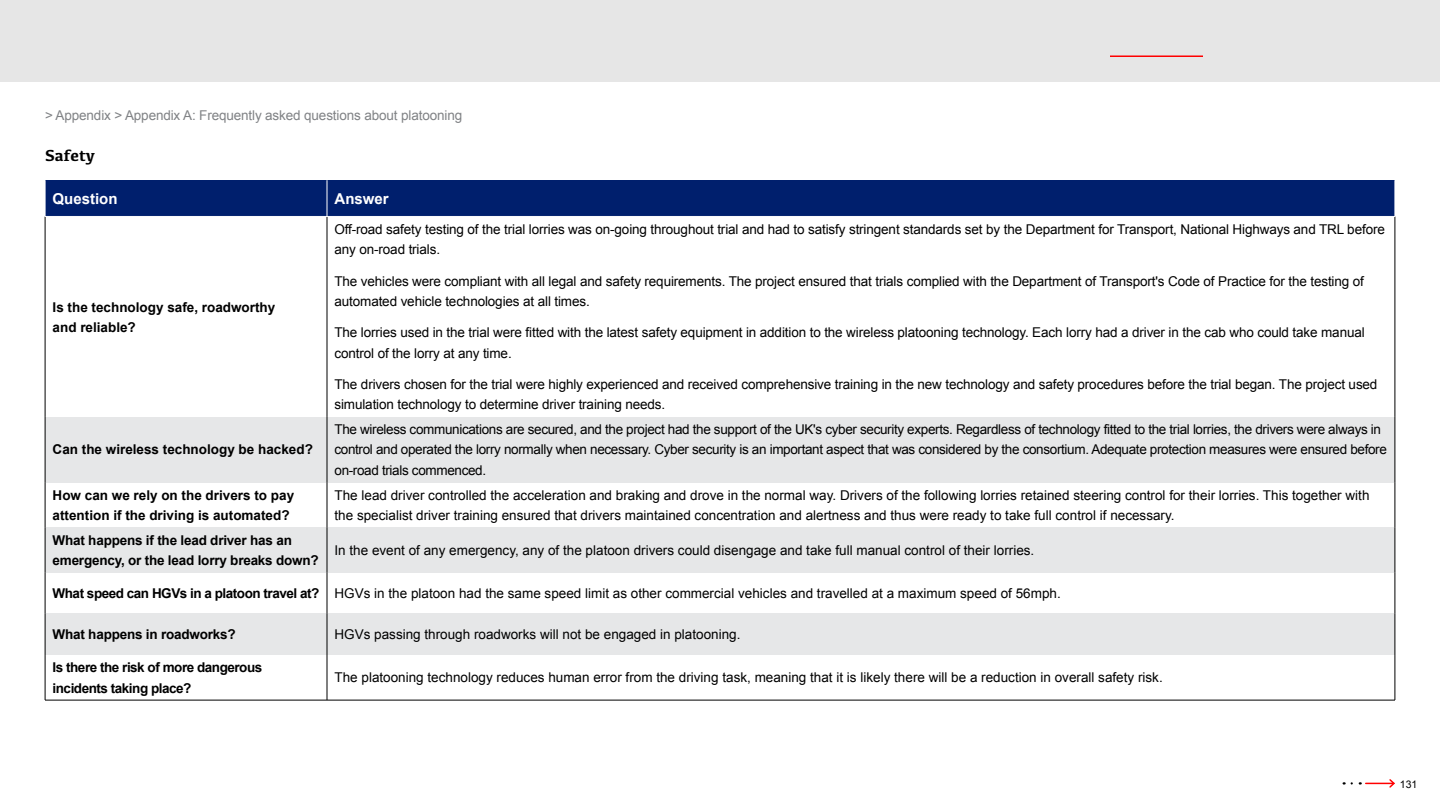
<style>
.page{position:relative;width:1440px;height:810px;background:#fff}
.page>*{position:absolute;margin:0;border:0;box-sizing:border-box;transform-origin:0 0}
.t1{font:700 16.5px "Kefa";color:#000}
.t2{font:700 15px "Arial";color:#fff}
.t3{font:13.5px/20.2px "Arial";letter-spacing:-.01em;color:#000}
.t4{font:700 13.5px/20.2px "Arial";letter-spacing:-.015em;color:#000}
.t5{font:700 13.5px/20.2px "Arial";letter-spacing:-.035em;color:#000}
.t6{font:13.5px "Arial";letter-spacing:-.01em;color:#808285}
.t7{font:10.5px "Arial";color:#000}
</style>
<div class="page">
<div style="left:0;top:0;width:1440px;height:82px;background:#e6e6e6"></div>
<svg style="left:1352px;top:779px;width:43px;height:9px"></svg>
<hr style="left:1110px;top:56px;width:93px;height:1px;background:#f00">
<div style="left:327px;top:417px;width:1068px;height:65px;background:#e6e7e8"></div>
<div style="left:327px;top:527px;width:1068px;height:45px;background:#e6e7e8"></div>
<div style="left:45px;top:180px;width:282px;height:36px;background:#001f6d"></div>
<div style="left:327px;top:180px;width:1068px;height:36px;background:#001f6d"></div>
<div style="left:45px;top:417px;width:282px;height:65px;background:#e6e7e8"></div>
<div style="left:45px;top:527px;width:282px;height:45px;background:#e6e7e8"></div>
<div style="left:45px;top:614px;width:282px;height:41px;background:#e6e7e8"></div>
<div style="left:327px;top:614px;width:1068px;height:41px;background:#e6e7e8"></div>
<hr style="left:45px;top:217px;width:1px;height:200px;background:#000">
<hr style="left:327px;top:217px;width:1px;height:200px;background:#000">
<hr style="left:1395px;top:217px;width:1px;height:200px;background:#000">
<hr style="left:45px;top:417px;width:1px;height:65px;background:#000">
<hr style="left:327px;top:417px;width:1px;height:65px;background:#000">
<hr style="left:1395px;top:417px;width:1px;height:65px;background:#000">
<hr style="left:45px;top:482px;width:1px;height:45px;background:#000">
<hr style="left:327px;top:482px;width:1px;height:45px;background:#000">
<hr style="left:1395px;top:482px;width:1px;height:45px;background:#000">
<hr style="left:45px;top:527px;width:1px;height:45px;background:#000">
<hr style="left:327px;top:527px;width:1px;height:45px;background:#000">
<hr style="left:1395px;top:527px;width:1px;height:45px;background:#000">
<hr style="left:45px;top:572px;width:1px;height:42px;background:#000">
<hr style="left:327px;top:572px;width:1px;height:42px;background:#000">
<hr style="left:1395px;top:572px;width:1px;height:42px;background:#000">
<hr style="left:45px;top:614px;width:1px;height:41px;background:#000">
<hr style="left:327px;top:614px;width:1px;height:41px;background:#000">
<hr style="left:1395px;top:614px;width:1px;height:41px;background:#000">
<hr style="left:45px;top:655px;width:1px;height:45px;background:#000">
<hr style="left:327px;top:655px;width:1px;height:45px;background:#000">
<hr style="left:1395px;top:655px;width:1px;height:45px;background:#000">
<hr style="left:45px;top:180px;width:1px;height:36px;background:#fff">
<hr style="left:327px;top:180px;width:1px;height:36px;background:#fff">
<hr style="left:45px;top:700px;width:282px;height:1px;background:#000">
<hr style="left:327px;top:700px;width:1068px;height:1px;background:#000">
<p class="t6" style="left:45px;top:107px;width:419px">&gt; Appendix &gt; Appendix A: Frequently asked questions about platooning</p>
<p class="t1" style="left:45px;top:145px;width:52px">Safety</p>
<p class="t2" style="left:53px;top:189px;width:67px">Question</p>
<p class="t2" style="left:335px;top:189px;width:56px">Answer</p>
<p class="t3" style="left:335px;top:219px;width:1052px">Off-road safety testing of the trial lorries was on-going throughout trial and had to satisfy stringent standards set by the Department for Transport, National Highways and TRL before any on-road trials.</p>
<p class="t3" style="left:335px;top:271px;width:1031px">The vehicles were compliant with all legal and safety requirements. The project ensured that trials complied with the Department of Transport's Code of Practice for the testing of automated vehicle technologies at all times.</p>
<p class="t3" style="left:335px;top:323px;width:1032px">The lorries used in the trial were fitted with the latest safety equipment in addition to the wireless platooning technology. Each lorry had a driver in the cab who could take manual control of the lorry at any time.</p>
<p class="t3" style="left:335px;top:374px;width:1044px">The drivers chosen for the trial were highly experienced and received comprehensive training in the new technology and safety procedures before the trial began. The project used simulation technology to determine driver training needs.</p>
<p class="t3" style="left:335px;top:419px;width:1054px">The wireless communications are secured, and the project had the support of the UK's cyber security experts. Regardless of technology fitted to the trial lorries, the drivers were always in control and operated the lorry normally when necessary. Cyber security is an important aspect that was considered by the consortium. Adequate protection measures were ensured before on-road trials commenced.</p>
<p class="t3" style="left:335px;top:485px;width:1037px">The lead driver controlled the acceleration and braking and drove in the normal way. Drivers of the following lorries retained steering control for their lorries. This together with the specialist driver training ensured that drivers maintained concentration and alertness and thus were ready to take full control if necessary.</p>
<p class="t3" style="left:335px;top:540px;width:701px">In the event of any emergency, any of the platoon drivers could disengage and take full manual control of their lorries.</p>
<p class="t3" style="left:335px;top:583px;width:728px">HGVs in the platoon had the same speed limit as other commercial vehicles and travelled at a maximum speed of 56mph.</p>
<p class="t4" style="left:53px;top:297px;width:224px">Is the technology safe, roadworthy and reliable?</p>
<p class="t4" style="left:53px;top:440px;width:262px">Can the wireless technology be hacked?</p>
<p class="t4" style="left:53px;top:485px;width:243px">How can we rely on the drivers to pay attention if the driving is automated?</p>
<p class="t4" style="left:53px;top:530px;width:268px">What happens if the lead driver has an emergency, or the lead lorry breaks down?</p>
<p class="t5" style="left:53px;top:584px;width:268px">What speed can HGVs in a platoon travel at?</p>
<p class="t4" style="left:53px;top:625px;width:185px">What happens in roadworks?</p>
<p class="t3" style="left:335px;top:625px;width:407px">HGVs passing through roadworks will not be engaged in platooning.</p>
<p class="t5" style="left:53px;top:658px;width:211px">Is there the risk of more dangerous incidents taking place?</p>
<p class="t3" style="left:335px;top:668px;width:830px">The platooning technology reduces human error from the driving task, meaning that it is likely there will be a reduction in overall safety risk.</p>
<p class="t7" style="left:1400px;top:777px;width:19px">131</p>
</div>
